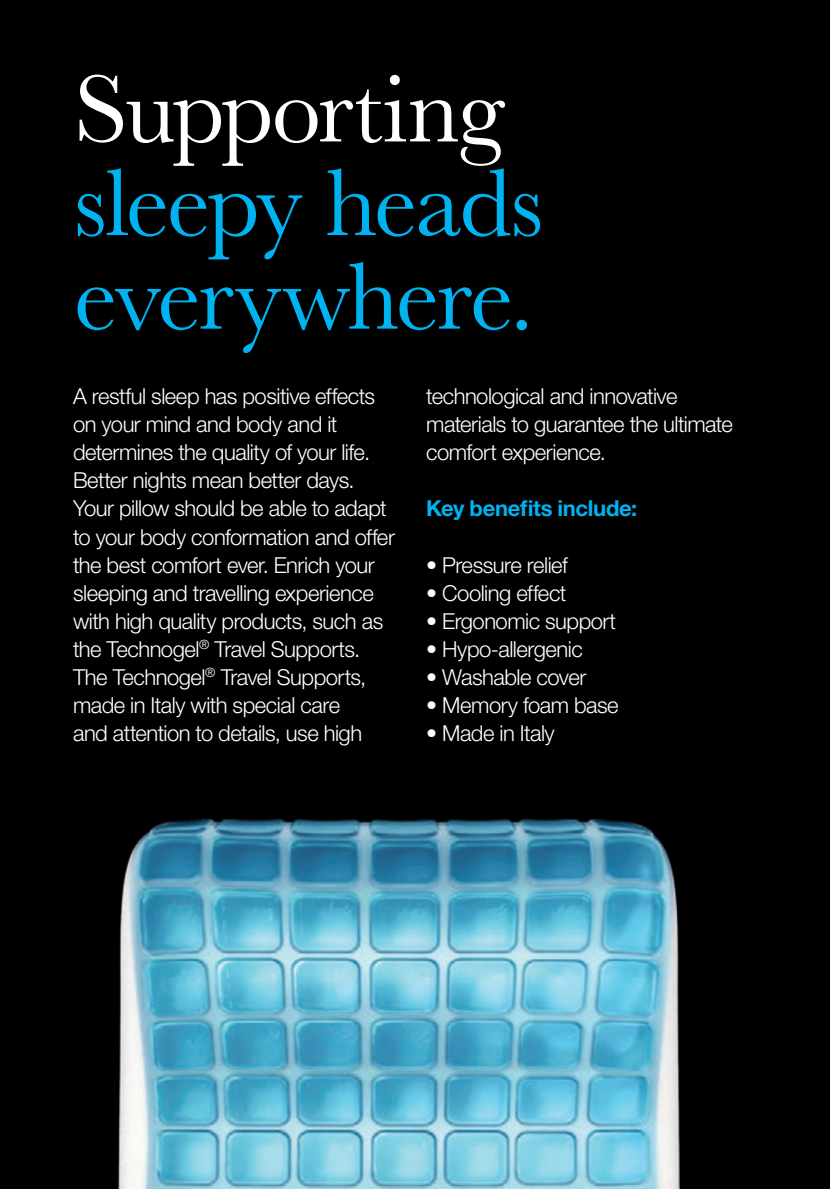
<style>
.page{position:relative;width:830px;height:1189px;background:#fff}
.page>*{position:absolute;margin:0;border:0;box-sizing:border-box;transform-origin:0 0}
.t1{font:99px/93.6px "Baskerville";letter-spacing:-.025em;color:#00b2ef}
.t2{font:99px "Baskerville";letter-spacing:-.02em;color:#fff}
.t3{font:300 22px/28px "Helvetica Neue";letter-spacing:-.025em;color:#fff}
.t4{font:700 22px "Helvetica Neue";letter-spacing:-.015em;color:#00b2ef}
</style>
<div class="page">
<div style="left:0;top:0;width:788px;height:1188px;background:#000"></div>
<div style="left:788px;top:0;width:42px;height:1188px;background:#000"></div>
<img style="left:90px;top:811px;width:623px;height:377px">
<h1 class="t2" style="left:74px;top:51px;width:432px">Supporting</h1>
<h1 class="t1" style="left:74px;top:155px;width:471px">sleepy heads everywhere.</h1>
<p class="t3" style="left:73px;top:382px;width:323px">A restful sleep has positive effects on your mind and body and it determines the quality of your life.<br>Better nights mean better days.<br>Your pillow should be able to adapt to your body conformation and offer the best comfort ever. Enrich your sleeping and travelling experience with high quality products, such as the Technogel<sup>®</sup> Travel Supports.<br>The Technogel<sup>®</sup> Travel Supports, made in Italy with special care<br>and attention to details, use high</p>
<p class="t3" style="left:426px;top:382px;width:308px">technological and innovative materials to guarantee the ultimate comfort experience.</p>
<p class="t4" style="left:426px;top:495px;width:213px">Key benefits include:</p>
<p class="t3" style="left:426px;top:550px;width:143px">• Pressure relief</p>
<p class="t3" style="left:426px;top:578px;width:142px">• Cooling effect</p>
<p class="t3" style="left:426px;top:606px;width:191px">• Ergonomic support</p>
<p class="t3" style="left:426px;top:634px;width:158px">• Hypo-allergenic</p>
<p class="t3" style="left:426px;top:662px;width:162px">• Washable cover</p>
<p class="t3" style="left:426px;top:690px;width:194px">• Memory foam base</p>
<p class="t3" style="left:426px;top:718px;width:130px">• Made in Italy</p>
</div>
